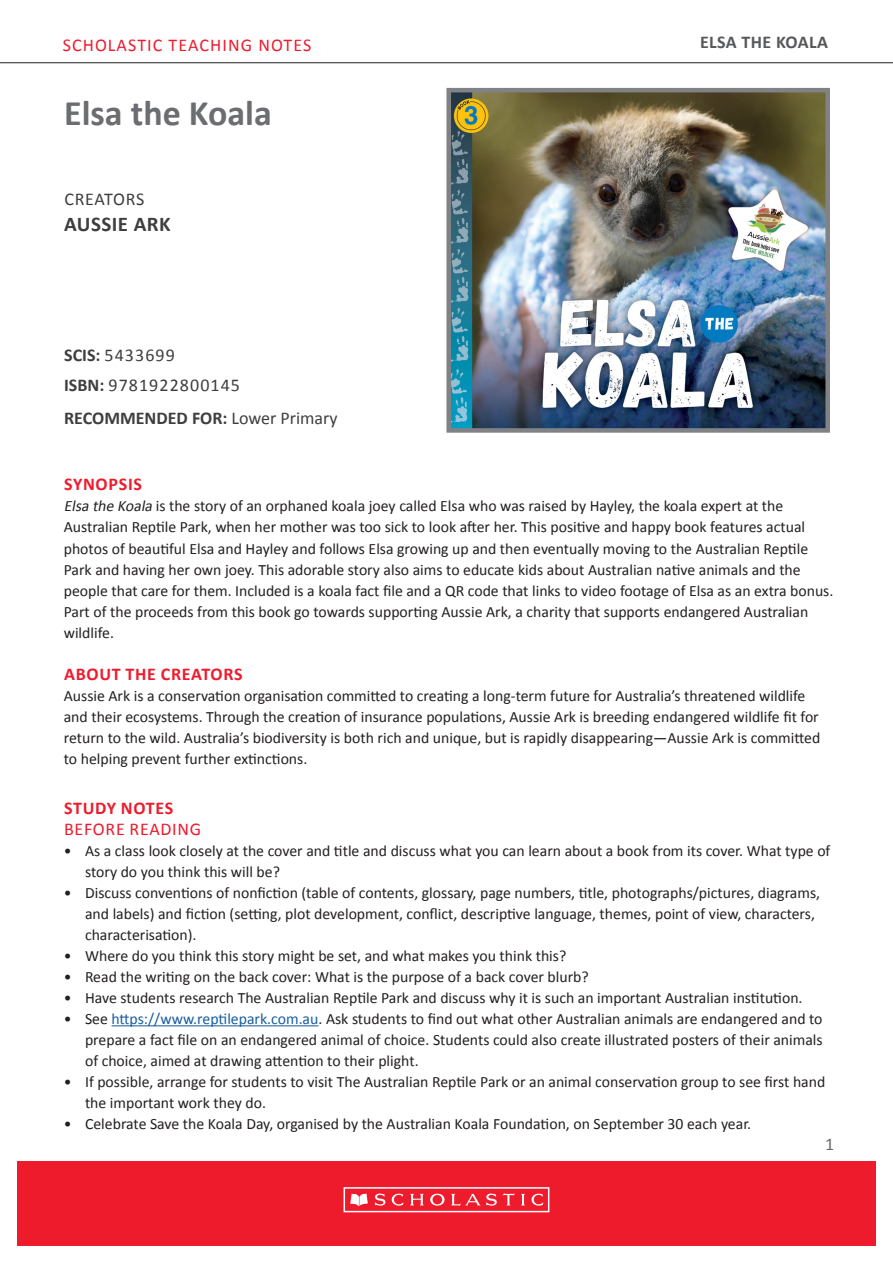
<style>
.page{position:relative;width:893px;height:1263px;background:#fff}
.page>*{position:absolute;margin:0;border:0;box-sizing:border-box;transform-origin:0 0}
.t1{font:700 36px "Calibri";color:#6c6d70}
.t2{font:700 21px "Calibri";letter-spacing:.02em;color:#3e3e3f}
.SUB_HEAD_2{font:18px "Calibri";letter-spacing:.055em;color:#ee1b2d}
.SUB_HEAD_1{font:700 18px "Calibri";letter-spacing:.04em;color:#ee1b2d}
.t3{font:18px "Calibri";letter-spacing:.06em;color:#3e3e3f}
.t4{font:700 18px "Calibri";color:#3e3e3f}
.t5{font:700 18px "Calibri";letter-spacing:.02em;color:#57585a}
.t6{font:18px "Calibri";letter-spacing:.03em;color:#3e3e3f}
.t7{font:18px "Calibri";color:#6c6d70}
.Body_Copy__no_space{font:15.75px/21px "Calibri";color:#231f20}
.Body_Copy__Para_spac{font:15.75px/21px "Calibri";color:#231f20}
.s1{font-weight:700}
.s2{font-weight:400}
.s3{font-style:italic}
.s4{color:#175d9e}
</style>
<div class="page">
<hr style="left:0;top:62px;width:893px;height:1px;background:#231f20">
<div style="left:17px;top:1161px;width:859px;height:85px;background:#ee1b2d"></div>
<div style="left:344px;top:1187px;width:205px;height:25px;border:2px solid #fff"></div>
<svg style="left:350px;top:1193px;width:18px;height:13px"></svg>
<svg style="left:375px;top:1193px;width:28px;height:13px"></svg>
<svg style="left:410px;top:1194px;width:14px;height:11px"></svg>
<svg style="left:521px;top:1194px;width:4px;height:11px"></svg>
<svg style="left:531px;top:1193px;width:12px;height:13px"></svg>
<svg style="left:430px;top:1194px;width:15px;height:11px"></svg>
<svg style="left:451px;top:1193px;width:64px;height:13px"></svg>
<img style="left:452px;top:94px;width:372px;height:333px">
<div style="left:446px;top:88px;width:384px;height:345px;border:5px solid #808285"></div>
<hr style="left:112px;top:1025px;width:206px;height:1px;background:#175d9e">
<p class="SUB_HEAD_2" style="left:63px;top:32px;width:250px">SCHOLASTIC TEACHING NOTES</p>
<p class="t5" style="left:700px;top:30px;width:129px">ELSA THE KOALA</p>
<p class="t1" style="left:64px;top:88px;width:209px">Elsa the Koala</p>
<p class="t6" style="left:65px;top:187px;width:81px">CREATORS</p>
<p class="t2" style="left:64px;top:209px;width:108px">AUSSIE ARK</p>
<p class="t3" style="left:64px;top:342px;width:112px"><span class="s1">SCIS:</span> 5433699</p>
<p class="t3" style="left:64px;top:373px;width:177px"><span class="s1">ISBN:</span> 9781922800145</p>
<p class="t4" style="left:64px;top:405px;width:275px">RECOMMENDED FOR: <span class="s2">Lower Primary</span></p>
<p class="SUB_HEAD_1" style="left:64px;top:472px;width:79px">SYNOPSIS</p>
<p class="Body_Copy__no_space" style="left:64px;top:495px;width:771px"><span class="s3">Elsa the Koala</span> is the story of an orphaned koala joey called Elsa who was raised by Hayley, the koala expert at the Australian Reptile Park, when her mother was too sick to look after her. This positive and happy book features actual photos of beautiful Elsa and Hayley and follows Elsa growing up and then eventually moving to the Australian Reptile Park and having her own joey. This adorable story also aims to educate kids about Australian native animals and the people that care for them. Included is a koala fact file and a QR code that links to video footage of Elsa as an extra bonus.<br>Part of the proceeds from this book go towards supporting Aussie Ark, a charity that supports endangered Australian wildlife.</p>
<p class="SUB_HEAD_1" style="left:64px;top:661px;width:180px">ABOUT THE CREATORS</p>
<p class="Body_Copy__Para_spac" style="left:64px;top:684px;width:758px">Aussie Ark is a conservation organisation committed to creating a long-term future for Australia’s threatened wildlife and their ecosystems. Through the creation of insurance populations, Aussie Ark is breeding endangered wildlife fit for return to the wild. Australia’s biodiversity is both rich and unique, but is rapidly disappearing—Aussie Ark is committed to helping prevent further extinctions.</p>
<p class="SUB_HEAD_1" style="left:64px;top:795px;width:111px">STUDY NOTES</p>
<p class="SUB_HEAD_2" style="left:64px;top:816px;width:139px">BEFORE READING</p>
<p class="Body_Copy__no_space" style="left:85px;top:840px;width:747px;text-indent:-21px">• As a class look closely at the cover and title and discuss what you can learn about a book from its cover. What type of story do you think this will be?</p>
<p class="Body_Copy__no_space" style="left:85px;top:882px;width:736px;text-indent:-21px">• Discuss conventions of nonfiction (table of contents, glossary, page numbers, title, photographs/pictures, diagrams, and labels) and fiction (setting, plot development, conflict, descriptive language, themes, point of view, characters, characterisation).</p>
<p class="Body_Copy__no_space" style="left:64px;top:945px;width:504px">• Where do you think this story might be set, and what makes you think this?</p>
<p class="Body_Copy__no_space" style="left:64px;top:966px;width:526px">• Read the writing on the back cover: What is the purpose of a back cover blurb?</p>
<p class="Body_Copy__no_space" style="left:64px;top:987px;width:740px">• Have students research The Australian Reptile Park and discuss why it is such an important Australian institution.</p>
<p class="Body_Copy__no_space" style="left:85px;top:1008px;width:739px;text-align:justify;text-indent:-21px">• See <span class="s4">https://www.reptilepark.com.au</span>. Ask students to find out what other Australian animals are endangered and to prepare a fact file on an endangered animal of choice. Students could also create illustrated posters of their animals of choice, aimed at drawing attention to their plight.</p>
<p class="Body_Copy__no_space" style="left:85px;top:1071px;width:742px;text-indent:-21px">• If possible, arrange for students to visit The Australian Reptile Park or an animal conservation group to see first hand the important work they do.</p>
<p class="Body_Copy__no_space" style="left:64px;top:1113px;width:689px">• Celebrate Save the Koala Day, organised by the Australian Koala Foundation, on September 30 each year.</p>
<p class="t7" style="left:825px;top:1131px;width:11px">1</p>
</div>
